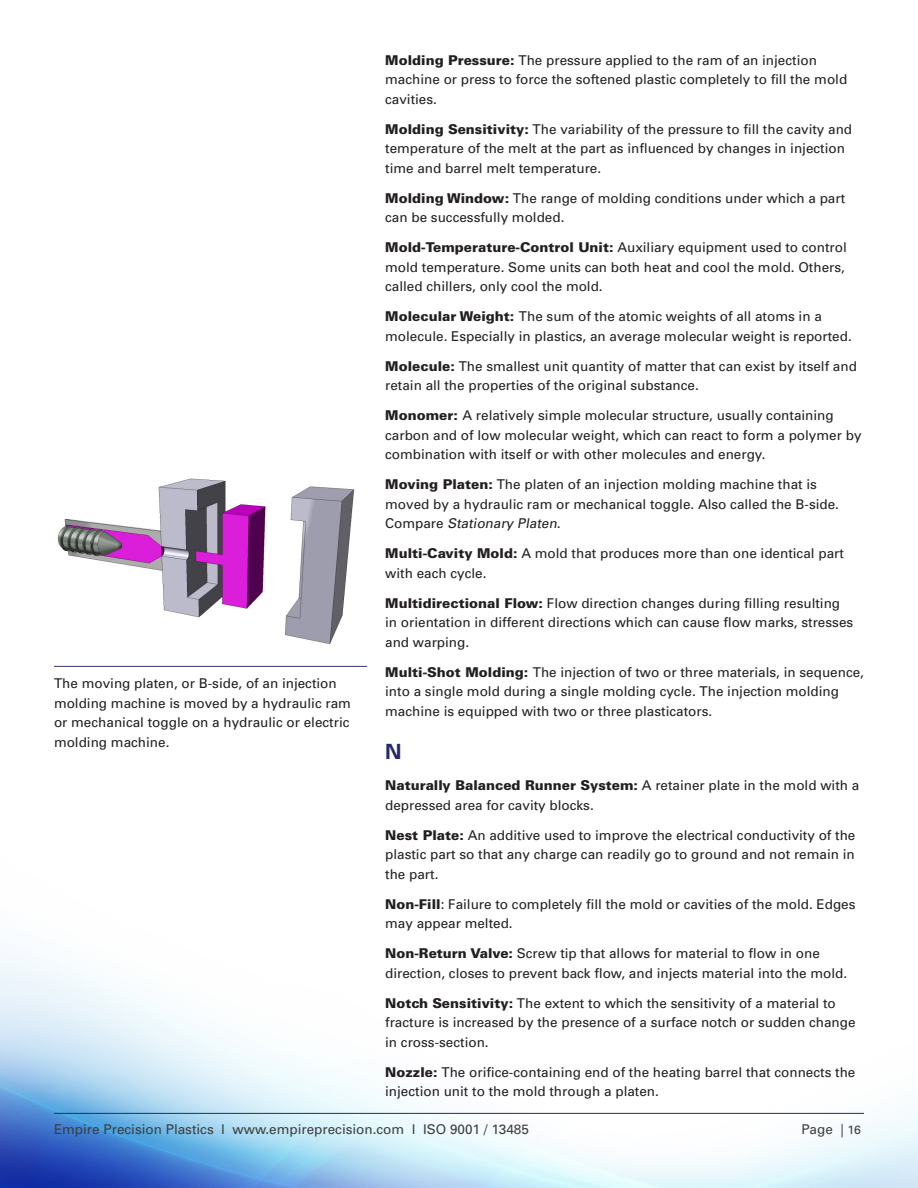
<style>
.page{position:relative;width:918px;height:1188px;background:#fff}
.page>*{position:absolute;margin:0;border:0;box-sizing:border-box;transform-origin:0 0}
.Paragraph_Style_1{font:700 21px "Univers";color:#262967}
.t1{font:13.5px/19.5px "Univers";color:#231f20}
.t2{font:13.5px "Univers";color:#3e3e3f}
.s1{font-weight:900}
.s2{font-style:italic}
.s3{font-size:12px}
</style>
<div class="page">
<img style="left:0;top:665px;width:918px;height:523px">
<hr style="left:54px;top:1113px;width:810px;height:1px;background:#262967">
<img style="left:57px;top:478px;width:297px;height:167px">
<hr style="left:54px;top:666px;width:313px;height:1px;background:#353870">
<p class="t1" style="left:54px;top:674px;width:299px">The moving platen, or B-side, of an injection molding machine is moved by a hydraulic ram or mechanical toggle on a hydraulic or electric molding machine.</p>
<p class="t1" style="left:385px;top:50px;width:464px"><span class="s1">Molding Pressure:</span> The pressure applied to the ram of an injection machine or press to force the softened plastic completely to fill the mold cavities.</p>
<p class="t1" style="left:385px;top:119px;width:469px"><span class="s1">Molding Sensitivity:</span> The variability of the pressure to fill the cavity and temperature of the melt at the part as influenced by changes in injection time and barrel melt temperature.</p>
<p class="t1" style="left:385px;top:188px;width:461px"><span class="s1">Molding Window:</span> The range of molding conditions under which a part can be successfully molded.</p>
<p class="t1" style="left:385px;top:238px;width:463px"><span class="s1">Mold-Temperature-Control Unit:</span> Auxiliary equipment used to control mold temperature. Some units can both heat and cool the mold. Others, called chillers, only cool the mold.</p>
<p class="t1" style="left:385px;top:307px;width:468px"><span class="s1">Molecular Weight:</span> The sum of the atomic weights of all atoms in a molecule. Especially in plastics, an average molecular weight is reported.</p>
<p class="t1" style="left:385px;top:356px;width:473px"><span class="s1">Molecule:</span> The smallest unit quantity of matter that can exist by itself and retain all the properties of the original substance.</p>
<p class="t1" style="left:385px;top:406px;width:478px"><span class="s1">Monomer:</span> A relatively simple molecular structure, usually containing carbon and of low molecular weight, which can react to form a polymer by combination with itself or with other molecules and energy.</p>
<p class="t1" style="left:385px;top:475px;width:455px"><span class="s1">Moving Platen:</span> The platen of an injection molding machine that is moved by a hydraulic ram or mechanical toggle. Also called the B-side.<br>C o m p a re <span class="s2">Stationary Platen.</span></p>
<p class="t1" style="left:385px;top:544px;width:460px"><span class="s1">Multi-Cavity Mold:</span> A mold that produces more than one identical part with each cycle.</p>
<p class="t1" style="left:385px;top:593px;width:470px"><span class="s1">Multidirectional Flow:</span> Flow direction changes during filling resulting in orientation in different directions which can cause flow marks, stresses and warping.</p>
<p class="t1" style="left:385px;top:662px;width:480px"><span class="s1">Multi-Shot Molding:</span> The injection of two or three materials, in sequence, into a single mold during a single molding cycle. The injection molding machine is equipped with two or three plasticators.</p>
<p class="Paragraph_Style_1" style="left:385px;top:739px;width:18px">N</p>
<p class="t1" style="left:385px;top:776px;width:476px"><span class="s1">Naturally Balanced Runner System:</span> A retainer plate in the mold with a depressed area for cavity blocks.</p>
<p class="t1" style="left:385px;top:825px;width:472px;text-align:justify"><span class="s1">Nest Plate:</span> An additive used to improve the electrical conductivity of the plastic part so that any charge can readily go to ground and not remain in the part.</p>
<p class="t1" style="left:385px;top:894px;width:472px"><span class="s1">Non-Fill</span>: Failure to completely fill the mold or cavities of the mold. Edges may appear melted.</p>
<p class="t1" style="left:385px;top:944px;width:464px"><span class="s1">Non-Return Valve:</span> Screw tip that allows for material to flow in one direction, closes to prevent back flow, and injects material into the mold.</p>
<p class="t1" style="left:385px;top:993px;width:472px"><span class="s1">Notch Sensitivity:</span> The extent to which the sensitivity of a material to fracture is increased by the presence of a surface notch or sudden change in cross-section.</p>
<p class="t1" style="left:385px;top:1062px;width:472px"><span class="s1">Nozzle:</span> The orifice-containing end of the heating barrel that connects the injection unit to the mold through a platen.</p>
<p class="t2" style="left:54px;top:1121px;width:476px">Empire Precision Plastics l www.empireprecision.com l ISO 9001 / 13485</p>
<p class="t2" style="left:801px;top:1121px;width:61px">Page | <span class="s3">16</span></p>
</div>
